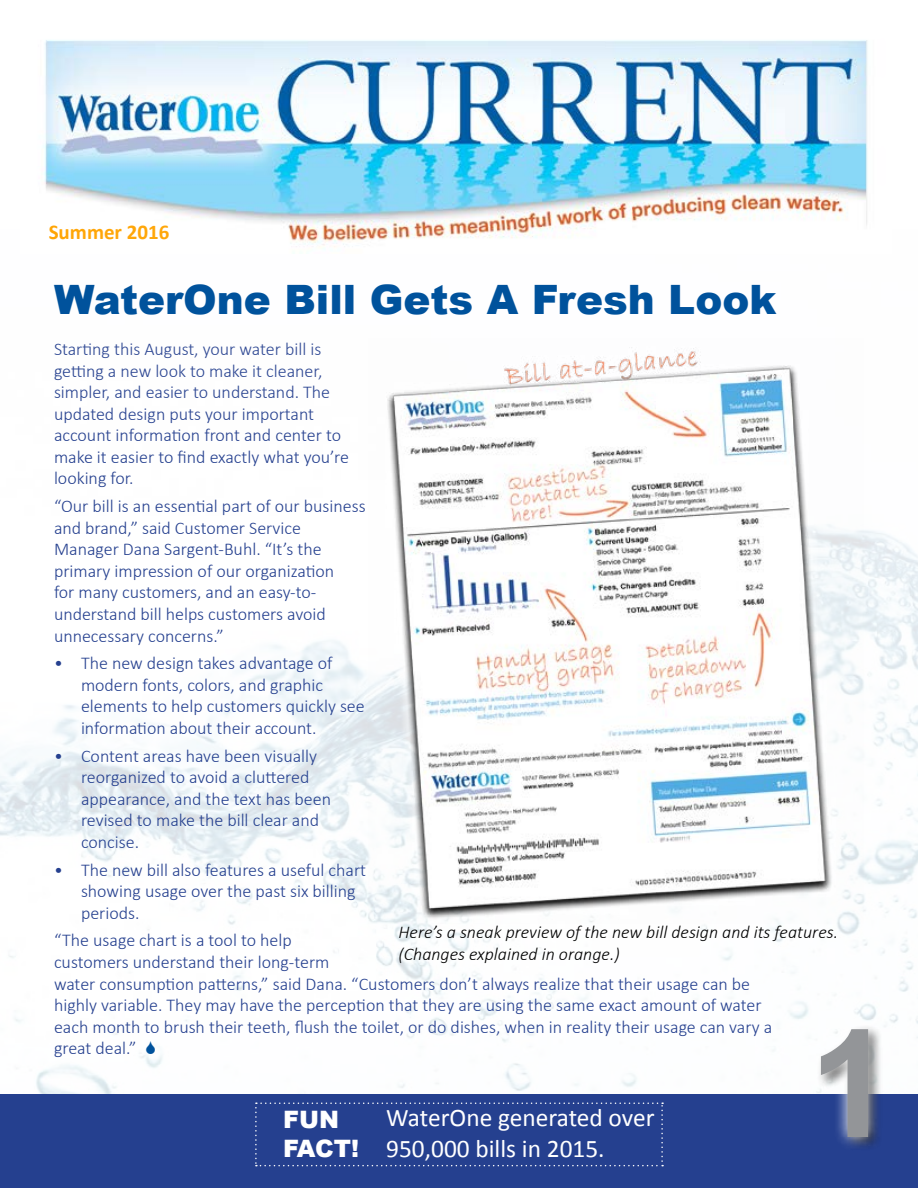
<style>
.page{position:relative;width:918px;height:1188px;background:#fff}
.page>*{position:absolute;margin:0;border:0;box-sizing:border-box;transform-origin:0 0}
.t1{font:700 150px "Arial";color:#939598}
.t2{font:900 40.5px "Arial";color:#00529c}
.t3{font:25.35px/30.5px "Calibri";color:#fff}
.t4{font:900 24px/28.8px "Arial";color:#fff}
.t5{font:700 21px "Calibri";color:#ffa400}
.t6{font:300 18px/21.6px "Calibri";color:#25408f}
.t7{font:italic 300 18px/21.6px "Calibri";color:#000}
</style>
<div class="page">
<img style="left:0;top:530px;width:918px;height:564px">
<img style="left:369px;top:457px;width:495px;height:466px">
<img style="left:45px;top:40px;width:823px;height:102px">
<div style="left:0;top:142px;width:901px;height:315px;background:#fff;opacity:.75"></div>
<div style="left:0;top:1094px;width:918px;height:94px;background:#25408f"></div>
<div style="left:816px;top:1025px;width:67px;height:126px;background:#000;opacity:.75"></div>
<svg style="left:807px;top:1015px;width:75px;height:135px"></svg>
<svg style="left:255px;top:1102px;width:408px;height:64px"></svg>
<svg style="left:146px;top:1041px;width:9px;height:13px"></svg>
<p class="t5" style="left:49px;top:219px;width:122px">Summer 2016</p>
<h2 class="t2" style="left:54px;top:270px;width:724px">WaterOne Bill Gets A Fresh Look</h2>
<p class="t6" style="left:54px;top:338px;width:296px">Starting this August, your water bill is getting a new look to make it cleaner, simpler, and easier to understand. The updated design puts your important account information front and center to make it easier to find exactly what you’re looking for.</p>
<p class="t6" style="left:54px;top:495px;width:313px">“Our bill is an essential part of our business and brand,” said Customer Service Manager Dana Sargent-Buhl. “It’s the primary impression of our organization<br>for many customers, and an easy-to&shy;understand bill helps customers avoid unnecessary concerns.”</p>
<p class="t6" style="left:81px;top:652px;width:285px;text-indent:-27px">• The new design takes advantage of modern fonts, colors, and graphic elements to help customers quickly see information about their account.</p>
<p class="t6" style="left:81px;top:745px;width:252px;text-indent:-27px">• Content areas have been visually reorganized to avoid a cluttered appearance, and the text has been revised to make the bill clear and concise.</p>
<p class="t6" style="left:81px;top:859px;width:287px;text-indent:-27px">• The new bill also features a useful chart showing usage over the past six billing periods.</p>
<p class="t6" style="left:54px;top:930px;width:720px">“The usage chart is a tool to help<br>customers understand their long-term<br>water consumption patterns,” said Dana. “Customers don’t always realize that their usage can be highly variable. They may have the perception that they are using the same exact amount of water each month to brush their teeth, flush the toilet, or do dishes, when in reality their usage can vary a great deal.”</p>
<p class="t7" style="left:398px;top:921px;width:441px">Here’s a sneak preview of the new bill design and its features. (Changes explained in orange.)</p>
<h1 class="t1" style="left:809px;top:984px;width:85px">1</h1>
<h3 class="t4" style="left:283px;top:1104px;width:77px">FUN<br>FACT!</h3>
<h3 class="t3" style="left:386px;top:1102px;width:270px">WaterOne generated over<br>950,000 bills in 2015.</h3>
</div>
